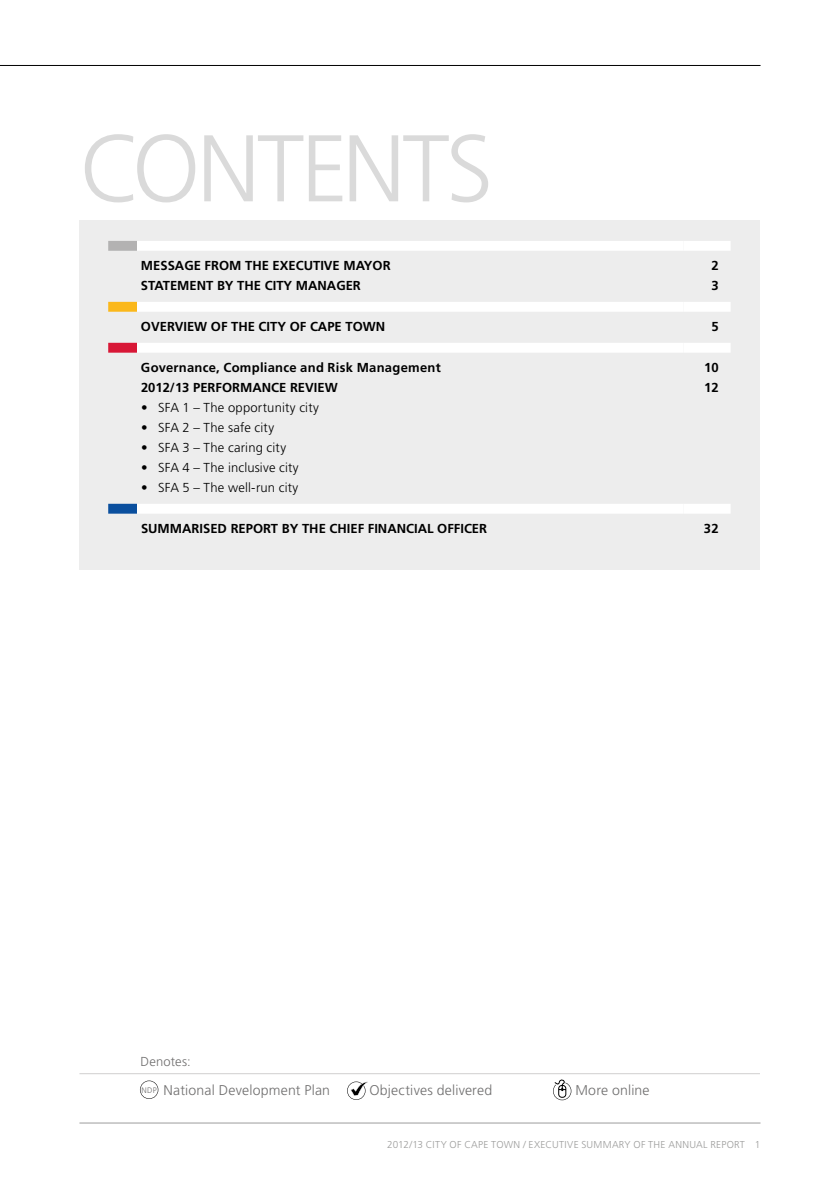
<style>
.page{position:relative;width:840px;height:1191px;background:#fff}
.page>*{position:absolute;margin:0;border:0;box-sizing:border-box;transform-origin:0 0}
.t1{font:300 94.6px "Frutiger LT Std";letter-spacing:-.035em;color:#dadada}
.t2{font:300 14.2px "Frutiger LT Std";letter-spacing:.015em;color:#706f6f}
.t3{font:700 13px/20px "Frutiger LT Std";color:#000}
.t4{font:300 13px "Frutiger LT Std";letter-spacing:.015em;color:#000}
.t5{font:700 13px/20px "Frutiger LT Std";letter-spacing:.02em;color:#000}
.t6{font:300 13px "Frutiger LT Std";letter-spacing:.015em;color:#706f6f}
.t7{font:300 10px "Frutiger LT Std";letter-spacing:.03em;color:#9d9d9c}
</style>
<div class="page">
<hr style="left:0;top:65px;width:760px;height:1px;background:#000">
<hr style="left:79px;top:1122px;width:681px;height:1px;background:#9d9d9c">
<hr style="left:79px;top:1073px;width:680px;height:1px;background:#b3b2b2">
<div style="left:79px;top:220px;width:680px;height:349px;background:#ededed"></div>
<div style="left:137px;top:241px;width:546px;height:10px;background:#fff"></div>
<div style="left:683px;top:241px;width:47px;height:10px;background:#fff"></div>
<div style="left:137px;top:302px;width:546px;height:10px;background:#fff"></div>
<div style="left:683px;top:302px;width:47px;height:10px;background:#fff"></div>
<div style="left:137px;top:343px;width:546px;height:10px;background:#fff"></div>
<div style="left:683px;top:343px;width:47px;height:10px;background:#fff"></div>
<div style="left:137px;top:504px;width:546px;height:9px;background:#fff"></div>
<div style="left:683px;top:504px;width:47px;height:9px;background:#fff"></div>
<div style="left:108px;top:302px;width:29px;height:10px;background:#fbb81b"></div>
<div style="left:108px;top:343px;width:29px;height:10px;background:#d81736"></div>
<div style="left:108px;top:504px;width:29px;height:9px;background:#0a4f9e"></div>
<div style="left:108px;top:241px;width:29px;height:10px;background:#b3b2b2"></div>
<svg style="left:553px;top:1079px;width:18px;height:21px"></svg>
<svg style="left:347px;top:1081px;width:20px;height:19px"></svg>
<svg style="left:140px;top:1080px;width:18px;height:19px"></svg>
<h1 class="t1" style="left:79px;top:115px;width:415px">CONTENTS</h1>
<p class="t3" style="left:141px;top:255px;width:21px">MESSAGE</p>
<p class="t3" style="left:204px;top:255px;width:92px">FROM THE EXECUTIVE</p>
<p class="t3" style="left:343px;top:255px;width:22px">MAYOR</p>
<p class="t3" style="left:141px;top:275px;width:8px">STATE</p>
<p class="t3" style="left:177px;top:275px;width:21px">MENT</p>
<p class="t3" style="left:217px;top:275px;width:56px">BY THE CITY</p>
<p class="t3" style="left:296px;top:275px;width:22px">MANAGER</p>
<p class="t3" style="left:711px;top:255px;width:9px">2<br>3</p>
<p class="t3" style="left:141px;top:316px;width:10px">OVERVIEW</p>
<p class="t3" style="left:211px;top:316px;width:56px">OF THE CITY</p>
<p class="t3" style="left:289px;top:316px;width:67px">OF CAPE TOWN</p>
<p class="t3" style="left:711px;top:316px;width:9px">5</p>
<p class="t5" style="left:141px;top:357px;width:301px">Governance, Compliance and Risk Management<br>2012/13 PERFORMANCE</p>
<p class="t3" style="left:703px;top:357px;width:16px">10<br>12</p>
<p class="t3" style="left:290px;top:377px;width:9px">REVIEW</p>
<p class="t4" style="left:141px;top:400px;width:179px">• SFA 1 – The opportunity city</p>
<p class="t4" style="left:141px;top:420px;width:135px">• SFA 2 – The safe city</p>
<p class="t4" style="left:141px;top:440px;width:147px">• SFA 3 – The caring city</p>
<p class="t4" style="left:141px;top:460px;width:159px">• SFA 4 – The inclusive city</p>
<p class="t4" style="left:141px;top:480px;width:159px">• SFA 5 – The well-run city</p>
<p class="t3" style="left:141px;top:518px;width:50px">SUMMARISE</p>
<p class="t3" style="left:217px;top:518px;width:45px">D RE PORT</p>
<p class="t3" style="left:281px;top:518px;width:101px">BY THE CHIEF FINANCIAL</p>
<p class="t3" style="left:437px;top:518px;width:31px">OFFICER</p>
<p class="t3" style="left:703px;top:518px;width:16px">32</p>
<p class="t6" style="left:140px;top:1054px;width:52px">Denotes:</p>
<p class="t2" style="left:141px;top:1082px;width:190px"><sup>NDP</sup> National Development Plan</p>
<p class="t2" style="left:369px;top:1082px;width:124px">Objectives delivered</p>
<p class="t2" style="left:575px;top:1082px;width:76px">More online</p>
<p class="t7" style="left:387px;top:1139px;width:268px">2012/13 CITY OF CAPE TOWN / Executive Su mmary of the</p>
<p class="t7" style="left:668px;top:1139px;width:8px">annual</p>
<p class="t7" style="left:710px;top:1139px;width:6px">report</p>
<p class="t7" style="left:754px;top:1139px;width:7px">1</p>
</div>
